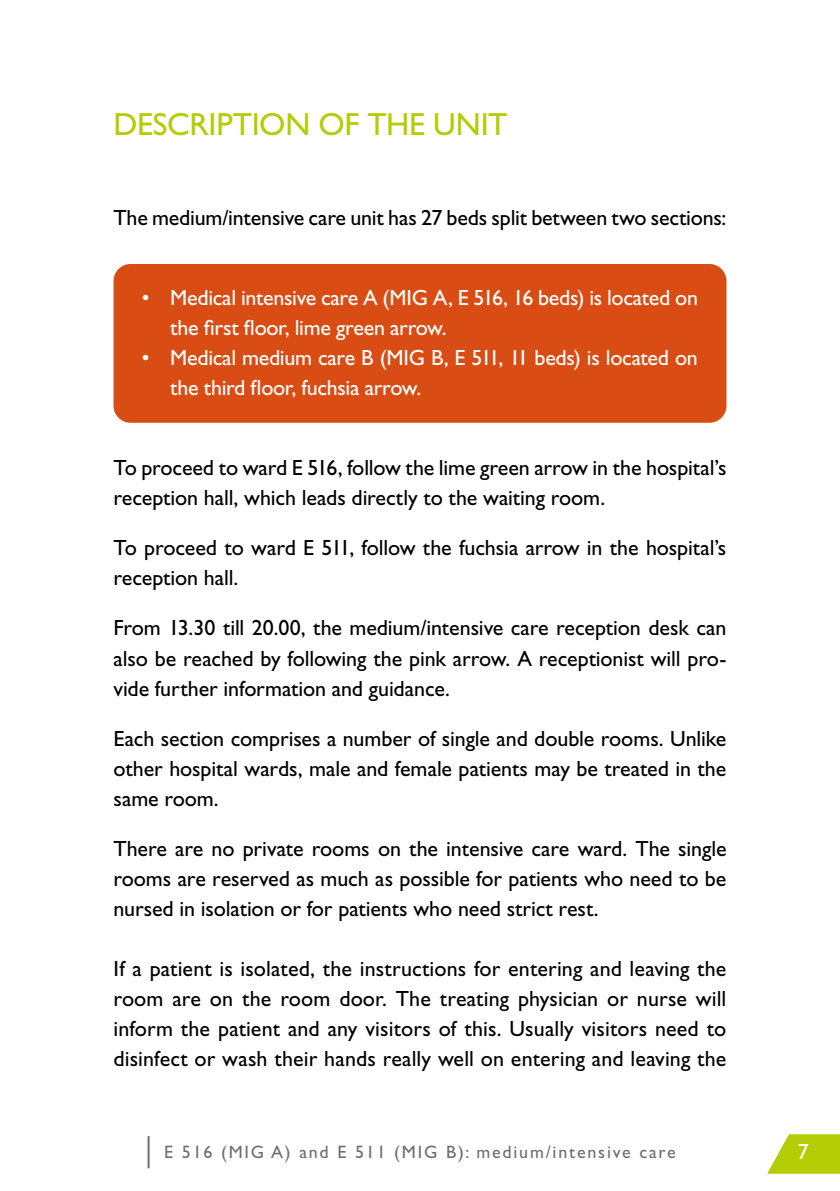
<style>
.page{position:relative;width:840px;height:1191px;background:#fff}
.page>*{position:absolute;margin:0;border:0;box-sizing:border-box;transform-origin:0 0}
.t1{font:32px "Gill Sans Std";letter-spacing:-.01em;color:#b4cc04}
.t2{font:22px/30px "Gill Sans Std";letter-spacing:-.005em;color:#000;text-align:justify}
.t3{font:22px/30px "Gill Sans Std";letter-spacing:-.015em;color:#fff}
.t4{font:18px "Gill Sans Std";letter-spacing:.1em;color:#706f6f}
</style>
<div class="page">
<hr style="left:147px;top:1136px;width:2px;height:32px;background:#706f6f">
<svg style="left:767px;top:1134px;width:72px;height:39px"></svg>
<div style="left:113px;top:264px;width:613px;height:159px;background:#d94d15;border-radius:17px"></div>
<h1 class="t1" style="left:113px;top:106px;width:395px">DESCRIPTION OF THE UNIT</h1>
<p class="t2" style="left:113px;top:203px;width:614px">The medium/intensive care unit has 27 beds split between two sections:</p>
<p class="t3" style="left:170px;top:283px;width:529px;text-indent:-28px">• Medical intensive care A (MIG A, E 516, 16 beds) is located on the first floor, lime green arrow.</p>
<p class="t3" style="left:170px;top:343px;width:529px;text-indent:-28px">• Medical medium care B (MIG B, E 511, 11 beds) is located on the third floor, fuchsia arrow.</p>
<p class="t2" style="left:113px;top:453px;width:614px">To proceed to ward E 516, follow the lime green arrow in the hospital’s reception hall, which leads directly to the waiting room.</p>
<p class="t2" style="left:113px;top:533px;width:614px">To proceed to ward E 511, follow the fuchsia arrow in the hospital’s reception hall.</p>
<p class="t2" style="left:113px;top:613px;width:614px">From 13.30 till 20.00, the medium/intensive care reception desk can also be reached by following the pink arrow. A receptionist will pro&shy;vide further information and guidance.</p>
<p class="t2" style="left:113px;top:723px;width:614px">Each section comprises a number of single and double rooms. Unlike other hospital wards, male and female patients may be treated in the same room.</p>
<p class="t2" style="left:113px;top:833px;width:614px">There are no private rooms on the intensive care ward. The single rooms are reserved as much as possible for patients who need to be nursed in isolation or for patients who need strict rest.</p>
<p class="t2" style="left:113px;top:953px;width:614px">If a patient is isolated, the instructions for entering and leaving the room are on the room door. The treating physician or nurse will inform the patient and any visitors of this. Usually visitors need to disinfect or wash their hands really well on entering and leaving the</p>
<p class="t4" style="left:164px;top:1141px;width:512px">E 516 (MIG A) and E 511 (MIG B): medium/intensive care</p>
<p class="t3" style="left:797px;top:1136px;width:12px">7</p>
</div>
